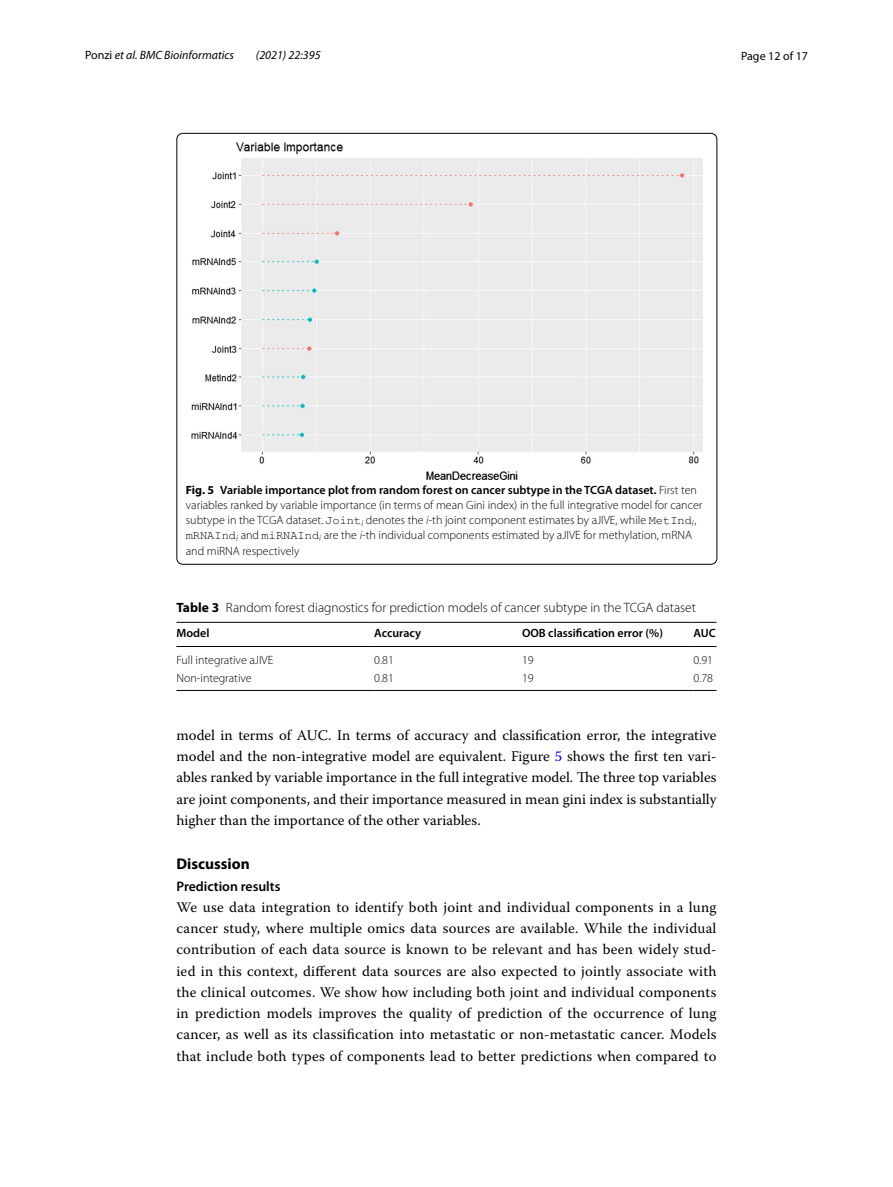
<style>
.page{position:relative;width:893px;height:1187px;background:#fff}
.page>*{position:absolute;margin:0;border:0;box-sizing:border-box;transform-origin:0 0}
.t1{font:700 15.45px "Myriad Pro";color:#000}
.t2{font:14.7px/21.3px "Warnock Pro";letter-spacing:.005em;color:#000;text-align:justify}
.t3{font:600 13.8px "Myriad Pro";color:#000}
.t4{font:300 13.5px "Myriad Pro";color:#000}
.t5{font:300 12px/15px "Myriad Pro";color:#000}
.t6{font:600 12px "Myriad Pro";color:#000}
.t7{font:italic 12px "Myriad Pro";color:#000}
.t8{font:12px "Myriad Pro";color:#000}
.s1{font-style:normal}
.s2{font-weight:700}
.s3{font-weight:600}
.s4{font-family:"Courier 7";font-weight:400}
.s5{font-family:"Myriad Pro Light It 4";font-weight:400}
.s6{font-family:"Courier 8";font-weight:400}
.s7{font-family:"Courier 5";font-weight:400}
.s8{font-family:"Courier 6";font-weight:400}
.s9{color:#00f}
</style>
<div class="page">
<img style="left:192px;top:142px;width:510px;height:337px">
<hr style="left:176px;top:622px;width:198px;height:1px;background:#000">
<hr style="left:176px;top:646px;width:198px;height:1px;background:#000">
<hr style="left:374px;top:622px;width:148px;height:1px;background:#000">
<hr style="left:374px;top:646px;width:148px;height:1px;background:#000">
<hr style="left:522px;top:622px;width:171px;height:1px;background:#000">
<hr style="left:522px;top:646px;width:171px;height:1px;background:#000">
<svg style="left:693px;top:622px;width:23px;height:1px"></svg>
<svg style="left:693px;top:646px;width:23px;height:1px"></svg>
<hr style="left:176px;top:690px;width:198px;height:1px;background:#000">
<hr style="left:374px;top:690px;width:148px;height:1px;background:#000">
<hr style="left:522px;top:690px;width:171px;height:1px;background:#000">
<svg style="left:693px;top:690px;width:23px;height:1px"></svg>
<p class="t7" style="left:85px;top:48px;width:151px"><span class="s1">Ponzi</span> et al. BMC Bioinformatics</p>
<p class="t7" style="left:256px;top:48px;width:66px">(2021) 22:395</p>
<p class="t8" style="left:741px;top:48px;width:68px">Page 12 of 17</p>
<p class="t5" style="left:186px;top:483px;width:518px"><span class="s2">Fig. 5</span> <span class="s3">Variable importance plot from random forest on cancer subtype in the TCGA dataset.</span> First ten variables ranked by variable importance (in terms of mean Gini index) in the full integrative model for cancer subtype in the TCGA dataset. <span class="s4">Joint</span><sub>i</sub> denotes the <span class="s5">i</span>-th joint component estimates by aJIVE, while <span class="s6">MetInd</span><sub>i</sub>, <span class="s7">mRNAInd</span><sub>i</sub> and <span class="s8">miRNAInd</span><sub>i</sub> are the <span class="s5">i</span>-th individual components estimated by aJIVE for methylation, mRNA and miRNA respectively</p>
<p class="t4" style="left:176px;top:600px;width:521px"><span class="s2">Table 3</span> Random forest diagnostics for prediction models of cancer subtype in the TCGA dataset</p>
<p class="t6" style="left:176px;top:625px;width:34px">Model</p>
<p class="t6" style="left:374px;top:625px;width:48px">Accuracy</p>
<p class="t6" style="left:522px;top:625px;width:142px">OOB classification error (%)</p>
<p class="t6" style="left:693px;top:625px;width:24px">AUC</p>
<p class="t5" style="left:176px;top:652px;width:98px">Full integrative aJIVE</p>
<p class="t5" style="left:374px;top:652px;width:21px">0.81</p>
<p class="t5" style="left:522px;top:652px;width:13px">19</p>
<p class="t5" style="left:693px;top:652px;width:21px">0.91</p>
<p class="t5" style="left:176px;top:670px;width:77px">Non-integrative</p>
<p class="t5" style="left:374px;top:670px;width:21px">0.81</p>
<p class="t5" style="left:522px;top:670px;width:13px">19</p>
<p class="t5" style="left:693px;top:670px;width:21px">0.78</p>
<p class="t2" style="left:176px;top:724px;width:542px">model in terms of AUC. In terms of accuracy and classification error, the integrative model and the non-integrative model are equivalent. Figure <span class="s9">5</span> shows the first ten vari&shy;ables ranked by variable importance in the full integrative model. The three top variables are joint components, and their importance measured in mean gini index is substantially higher than the importance of the other variables.</p>
<p class="t1" style="left:176px;top:854px;width:75px">Discussion</p>
<p class="t3" style="left:176px;top:877px;width:105px">Prediction results</p>
<p class="t2" style="left:176px;top:896px;width:542px">We use data integration to identify both joint and individual components in a lung cancer study, where multiple omics data sources are available. While the individual contribution of each data source is known to be relevant and has been widely stud&shy;ied in this context, different data sources are also expected to jointly associate with the clinical outcomes. We show how including both joint and individual components in prediction models improves the quality of prediction of the occurrence of lung cancer, as well as its classification into metastatic or non-metastatic cancer. Models that include both types of components lead to better predictions when compared to</p>
</div>
